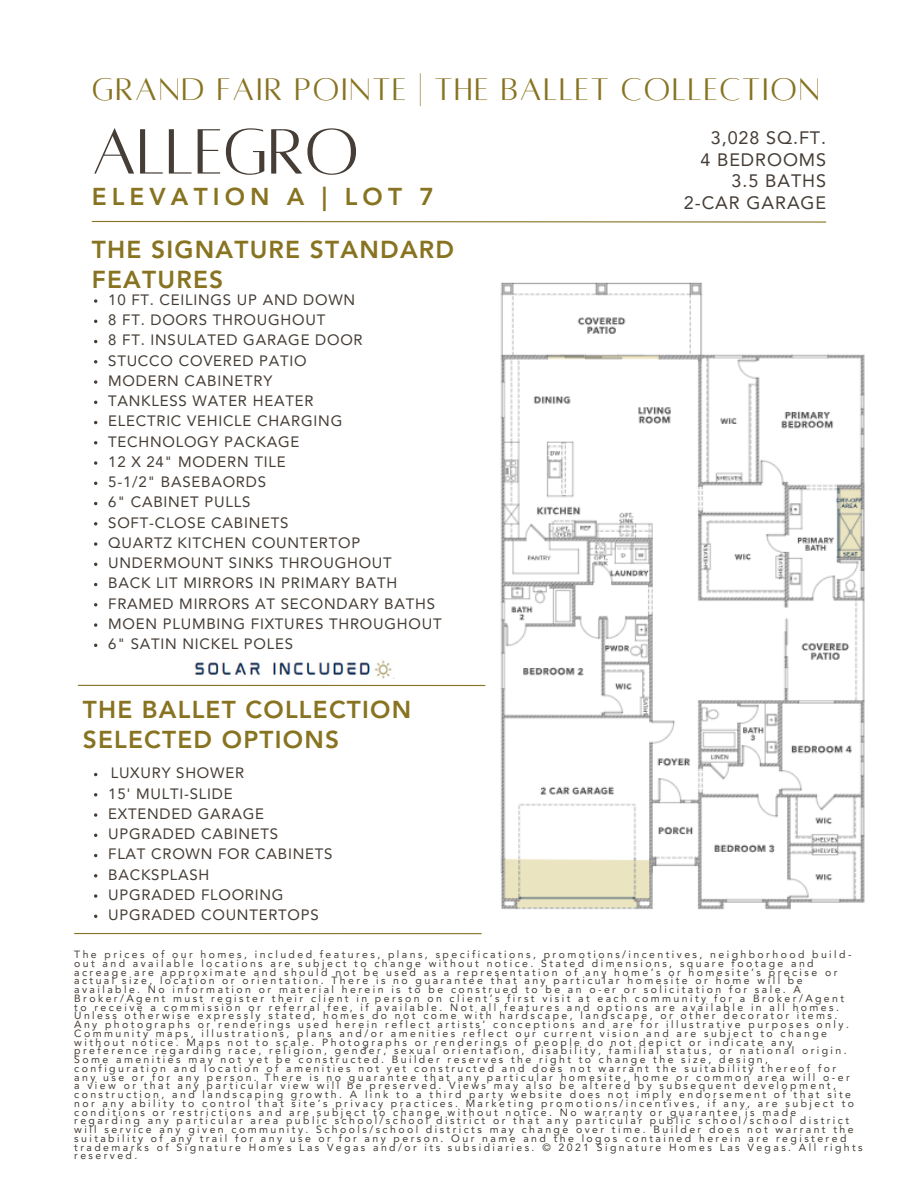
<style>
.page{position:relative;width:918px;height:1188px;background:#fff}
.page>*{position:absolute;margin:0;border:0;box-sizing:border-box;transform-origin:0 0}
.t1{font:70.5px "Alta regular";color:#453d36}
.t2{font:34.5px "Alta regular";letter-spacing:.05em;color:#877320}
.t3{font:800 24.45px/30.3px "Avenir LT Pro";letter-spacing:.05em;color:#877320}
.t4{font:800 24.45px "Avenir LT Pro";letter-spacing:.21em;color:#877320}
.t5{font:18px/21.3px "Avenir LT Pro";letter-spacing:.05em;color:#453d36;text-align:right}
.t6{font:15px "Avenir LT Pro";letter-spacing:.05em;color:#453d36}
.t7{font:10.5px/8.7px "Avenir LT Pro";letter-spacing:.23em;color:#453d36}
</style>
<div class="page">
<svg style="left:94px;top:299px;width:3px;height:4px"></svg>
<svg style="left:94px;top:380px;width:3px;height:4px"></svg>
<svg style="left:94px;top:461px;width:3px;height:4px"></svg>
<svg style="left:94px;top:542px;width:3px;height:4px"></svg>
<svg style="left:94px;top:623px;width:3px;height:4px"></svg>
<hr style="left:78px;top:685px;width:407px;height:1px;background:#877320">
<hr style="left:74px;top:933px;width:408px;height:1px;background:#877320">
<img style="left:500px;top:282px;width:365px;height:628px">
<img style="left:194px;top:660px;width:198px;height:18px">
<svg style="left:94px;top:813px;width:3px;height:4px"></svg>
<svg style="left:94px;top:894px;width:3px;height:4px"></svg>
<svg style="left:91px;top:220px;width:736px;height:3px"></svg>
<p class="t2" style="left:92px;top:72px;width:730px">GRAND FAIR POINTE | THE BALLET COLLECTION</p>
<p class="t1" style="left:92px;top:117px;width:269px">ALLEGRO</p>
<p class="t4" style="left:92px;top:187px;width:344px">ELEVATION A | LOT 7</p>
<p class="t3" style="left:92px;top:236px;width:364px">THE SIGNATURE STANDARD<br>FEATURES</p>
<h2 class="t6" style="left:108px;top:294px;width:249px">10 FT. CEILINGS UP AND DOWN</h2>
<h1 class="t6" style="left:108px;top:314px;width:219px">8 FT. DOORS THROUGHOUT</h1>
<h4 class="t6" style="left:108px;top:334px;width:256px">8 FT. INSULATED GARAGE DOOR</h4>
<h3 class="t6" style="left:108px;top:354px;width:200px">STUCCO COVERED PATIO</h3>
<h3 class="t6" style="left:108px;top:375px;width:166px">MODERN CABINETRY</h3>
<p class="t6" style="left:108px;top:395px;width:207px">TANKLESS WATER HEATER</p>
<p class="t6" style="left:108px;top:415px;width:236px">ELECTRIC VEHICLE CHARGING</p>
<p class="t6" style="left:108px;top:435px;width:193px">TECHNOLOGY PACKAGE</p>
<p class="t6" style="left:108px;top:456px;width:179px">12 X 24" MODERN TILE</p>
<p class="t6" style="left:108px;top:476px;width:159px">5-1/2" BASEBAORDS</p>
<p class="t6" style="left:108px;top:496px;width:144px">6" CABINET PULLS</p>
<p class="t6" style="left:108px;top:516px;width:182px">SOFT-CLOSE CABINETS</p>
<p class="t6" style="left:108px;top:537px;width:254px">QUARTZ KITCHEN COUNTERTOP</p>
<p class="t6" style="left:108px;top:557px;width:285px">UNDERMOUNT SINKS THROUGHOUT</p>
<p class="t6" style="left:108px;top:577px;width:291px">BACK LIT MIRRORS IN PRIMARY BATH</p>
<p class="t6" style="left:108px;top:597px;width:328px">FRAMED MIRRORS AT SECONDARY BATHS</p>
<p class="t6" style="left:108px;top:618px;width:335px">MOEN PLUMBING FIXTURES THROUGHOUT</p>
<p class="t6" style="left:108px;top:638px;width:186px">6" SATIN NICKEL POLES</p>
<p class="t3" style="left:83px;top:697px;width:330px">THE BALLET COLLECTION<br>SELECTED OPTIONS</p>
<p class="t6" style="left:108px;top:787px;width:126px">15' MULTI-SLIDE</p>
<h3 class="t6" style="left:108px;top:808px;width:157px">EXTENDED GARAGE</h3>
<p class="t6" style="left:108px;top:828px;width:172px">UPGRADED CABINETS</p>
<p class="t6" style="left:108px;top:848px;width:226px">FLAT CROWN FOR CABINETS</p>
<p class="t6" style="left:108px;top:868px;width:103px">BACKSPLASH</p>
<p class="t6" style="left:108px;top:889px;width:177px">UPGRADED FLOORING</p>
<p class="t6" style="left:108px;top:909px;width:212px">UPGRADED COUNTERTOPS</p>
<p class="t6" style="left:111px;top:767px;width:135px">LUXURY SHOWER</p>
<h5 class="t5" style="left:700px;top:129px;width:127px">3,028 SQ.FT.<br>4 BEDROOMS<br>3.5 BATHS</h5>
<p class="t5" style="left:684px;top:193px;width:144px">2-CAR GARAGE</p>
<p class="t7" style="left:74px;top:951px;width:790px">The prices of our homes, included features, plans, specifications, promotions/incentives, neighborhood build&shy;out and available locations are subject to change without notice. Stated dimensions, square footage and acreage are approximate and should not be used as a representation of any home’s or homesite’s precise or actual size, location or orientation. There is no guarantee that any particular homesite or home will be available. No information or material herein is to be construed to be an o-er or solicitation for sale. A Broker/Agent must register their client in person on client’s first visit at each community for a Broker/Agent<br>to receive a commission or referral fee, if available. Not all features and options are available in all homes.<br>Unless otherwise expressly stated, homes do not come with hardscape, landscape, or other decorator items.<br>Any photographs or renderings used herein reflect artists’ conceptions and are for illustrative purposes only.<br>Community maps, illustrations, plans and/or amenities reflect our current vision and are subject to change without notice. Maps not to scale. Photographs or renderings of people do not depict or indicate any preference regarding race, religion, gender, sexual orientation, disability, familial status, or national origin.<br>Some amenities may not yet be constructed. Builder reserves the right to change the size, design,<br>configuration and location of amenities not yet constructed and does not warrant the suitability thereof for<br>any use or for any person. There is no guarantee that any particular homesite, home or common area will o-er<br>a view or that any particular view will be preserved. Views may also be altered by subsequent development, construction, and landscaping growth. A link to a third party website does not imply endorsement of that site nor any ability to control that site’s privacy practices. Marketing promotions/incentives, if any, are subject to conditions or restrictions and are subject to change without notice. No warranty or guarantee is made regarding any particular area public school/school district or that any particular public school/school district will service any given community. Schools/school districts may change over time. Builder does not warrant the suitability of any trail for any use or for any person. Our name and the logos contained herein are registered trademarks of Signature Homes Las Vegas and/or its subsidiaries. © 2021 Signature Homes Las Vegas. All rights reserved.</p>
</div>
